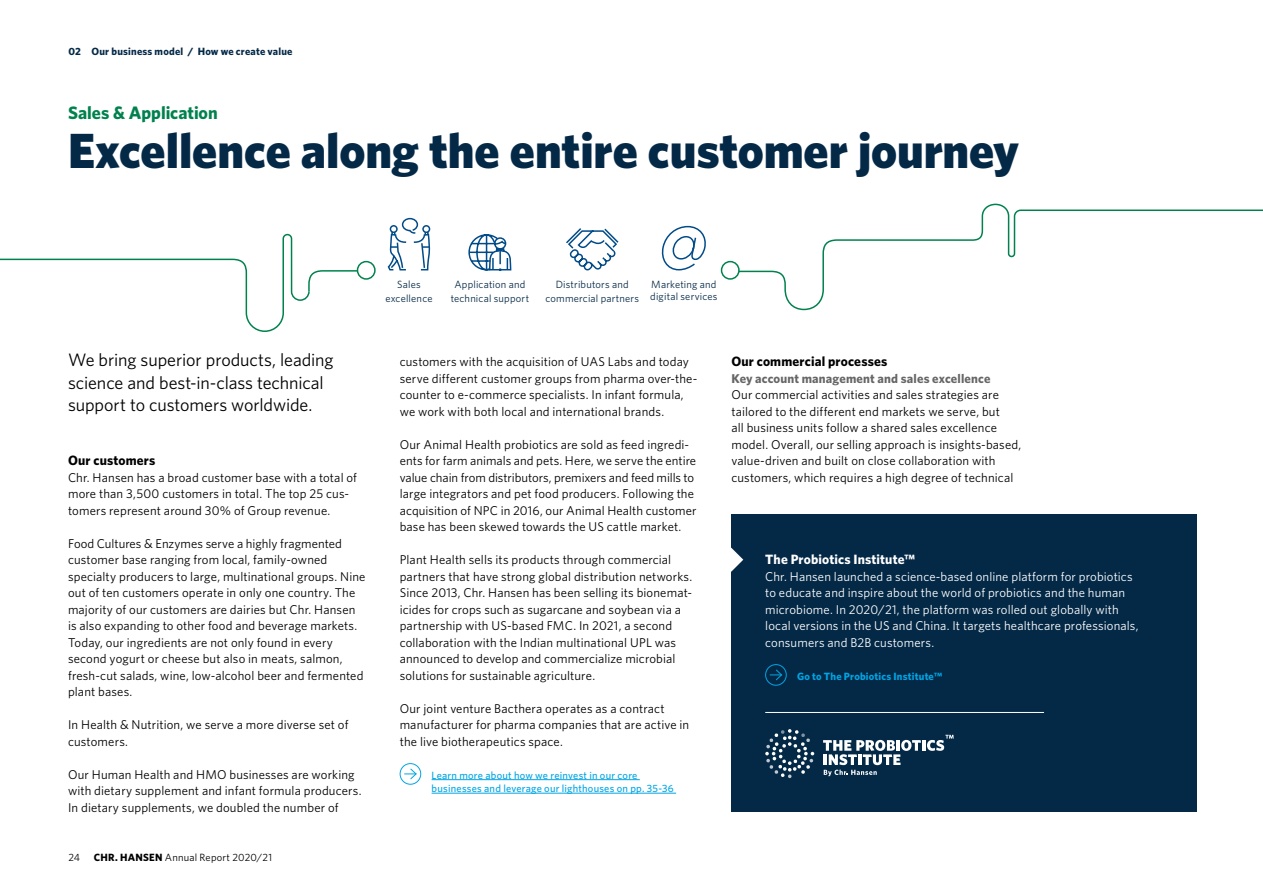
<style>
.page{position:relative;width:1263px;height:893px;background:#fff}
.page>*{position:absolute;margin:0;border:0;box-sizing:border-box;transform-origin:0 0}
.t1{font:900 49.5px "Whitney";letter-spacing:-.005em;color:#042947}
.t2{font:18px/22.5px "Whitney";letter-spacing:-.005em;color:#000}
.t3{font:700 18px "Whitney";color:#00814d}
.t4{font:700 13.5px "Whitney";letter-spacing:.01em;color:#000}
.t5{font:700 13.5px "Whitney";letter-spacing:.01em;color:#fff}
.t6{font:12.75px/16.5px "Whitney";letter-spacing:.01em;color:#000}
.t7{font:12.75px/16.5px "Whitney";letter-spacing:.01em;color:#fff}
.t8{font:700 12.75px "Whitney";letter-spacing:.015em;color:#666}
.t9{font:10.5px/13.2px "Whitney";letter-spacing:.02em;color:#042947;text-align:center}
.t10{font:500 10.5px/13.5px "Whitney";letter-spacing:.02em;color:#00a5e4}
.t11{font:700 10.5px "Whitney";letter-spacing:.02em;color:#042947}
.t12{font:10.5px "Whitney";letter-spacing:.02em;color:#000}
.t13{font:700 10.5px "Whitney";letter-spacing:.02em;color:#00a5e4}
.s1{font-weight:700}
</style>
<div class="page">
<svg style="left:0;top:233px;width:373px;height:99px"></svg>
<div style="left:357px;top:262px;width:18px;height:17px;background:#fff;border-radius:50%"></div>
<div style="left:357px;top:261px;width:19px;height:19px;border:2px solid #00824d;border-radius:50%"></div>
<svg style="left:729px;top:203px;width:534px;height:108px"></svg>
<div style="left:721px;top:262px;width:18px;height:17px;background:#fff;border-radius:50%"></div>
<div style="left:721px;top:261px;width:19px;height:19px;border:2px solid #00824d;border-radius:50%"></div>
<svg style="left:387px;top:217px;width:44px;height:54px"></svg>
<svg style="left:468px;top:234px;width:44px;height:37px"></svg>
<svg style="left:566px;top:228px;width:53px;height:43px"></svg>
<svg style="left:661px;top:225px;width:45px;height:46px"></svg>
<hr style="left:432px;top:779px;width:208px;height:1px;background:#00a5e4">
<hr style="left:432px;top:793px;width:244px;height:1px;background:#00a5e4">
<div style="left:400px;top:763px;width:21px;height:22px;border:1px solid #00a5e4;border-radius:50%"></div>
<svg style="left:405px;top:768px;width:12px;height:12px"></svg>
<div style="left:731px;top:515px;width:466px;height:297px;background:#042947"></div>
<hr style="left:765px;top:712px;width:279px;height:1px;background:#fff">
<div style="left:765px;top:664px;width:22px;height:22px;border:1px solid #00a5e4;border-radius:50%"></div>
<svg style="left:770px;top:669px;width:12px;height:12px"></svg>
<svg style="left:731px;top:548px;width:12px;height:24px"></svg>
<svg style="left:823px;top:735px;width:131px;height:41px"></svg>
<svg style="left:765px;top:729px;width:49px;height:49px"></svg>
<p class="t11" style="left:68px;top:44px;width:226px">02 Our business model / How we create value</p>
<h2 class="t3" style="left:68px;top:100px;width:151px">Sales &amp; Application</h2>
<h1 class="t1" style="left:68px;top:117px;width:952px">Excellence along the entire customer journey</h1>
<h2 class="t2" style="left:68px;top:348px;width:267px">We bring superior products, leading science and best-in-class technical support to customers worldwide.</h2>
<p class="t4" style="left:68px;top:451px;width:89px">Our customers</p>
<p class="t6" style="left:68px;top:469px;width:290px">Chr. Hansen has a broad customer base with a total of more than 3,500 customers in total. The top 25 cus&shy;tomers represent around 30% of Group revenue.</p>
<p class="t6" style="left:68px;top:535px;width:299px">Food Cultures &amp; Enzymes serve a highly fragmented customer base ranging from local, family-owned specialty producers to large, multinational groups. Nine out of ten customers operate in only one country. The majority of our customers are dairies but Chr. Hansen is also expanding to other food and beverage markets.<br>Today, our ingredients are not only found in every second yogurt or cheese but also in meats, salmon, fresh-cut salads, wine, low-alcohol beer and fermented plant bases.</p>
<p class="t6" style="left:68px;top:716px;width:282px">In Health &amp; Nutrition, we serve a more diverse set of customers.</p>
<p class="t6" style="left:68px;top:766px;width:295px">Our Human Health and HMO businesses are working with dietary supplement and infant formula producers.<br>In dietary supplements, we doubled the number of</p>
<p class="t12" style="left:68px;top:850px;width:13px">24</p>
<p class="t12" style="left:94px;top:850px;width:180px"><span class="s1">CHR. HANSEN</span> Annual Report 2020/21</p>
<p class="t9" style="left:385px;top:278px;width:49px">Sales excellence</p>
<p class="t9" style="left:451px;top:278px;width:80px">Application and technical support</p>
<p class="t9" style="left:545px;top:278px;width:95px">Distributors and commercial partners</p>
<p class="t9" style="left:650px;top:278px;width:69px;line-height:12px;text-align:left">Marketing and digital services</p>
<p class="t6" style="left:400px;top:353px;width:299px">customers with the acquisition of UAS Labs and today serve different customer groups from pharma over-the&shy;counter to e-commerce specialists. In infant formula, we work with both local and international brands.</p>
<p class="t6" style="left:400px;top:436px;width:298px">Our Animal Health probiotics are sold as feed ingredi&shy;ents for farm animals and pets. Here, we serve the entire value chain from distributors, premixers and feed mills to large integrators and pet food producers. Following the acquisition of NPC in 2016, our Animal Health customer base has been skewed towards the US cattle market.</p>
<p class="t6" style="left:400px;top:551px;width:294px">Plant Health sells its products through commercial partners that have strong global distribution networks.<br>Since 2013, Chr. Hansen has been selling its bionemat&shy;icides for crops such as sugarcane and soybean via a partnership with US-based FMC. In 2021, a second collaboration with the Indian multinational UPL was announced to develop and commercialize microbial solutions for sustainable agriculture.</p>
<p class="t6" style="left:400px;top:700px;width:291px">Our joint venture Bacthera operates as a contract manufacturer for pharma companies that are active in the live biotherapeutics space.</p>
<p class="t10" style="left:432px;top:768px;width:244px">Learn more about how we reinvest in our core businesses and leverage our lighthouses on pp. 35-36</p>
<p class="t4" style="left:731px;top:352px;width:157px">Our commercial processes</p>
<p class="t8" style="left:731px;top:370px;width:261px">Key account management and sales excellence</p>
<p class="t6" style="left:731px;top:386px;width:291px">Our commercial activities and sales strategies are tailored to the different end markets we serve, but<br>all business units follow a shared sales excellence model. Overall, our selling approach is insights-based, value-driven and built on close collaboration with customers, which requires a high degree of technical</p>
<p class="t5" style="left:765px;top:550px;width:151px">The Probiotics Institute™</p>
<p class="t7" style="left:765px;top:568px;width:375px">Chr. Hansen launched a science-based online platform for probiotics to educate and inspire about the world of probiotics and the human microbiome. In 2020/21, the platform was rolled out globally with local versions in the US and China. It targets healthcare professionals, consumers and B2B customers.</p>
<p class="t13" style="left:797px;top:669px;width:147px">Go to The Probiotics Institute™</p>
</div>
